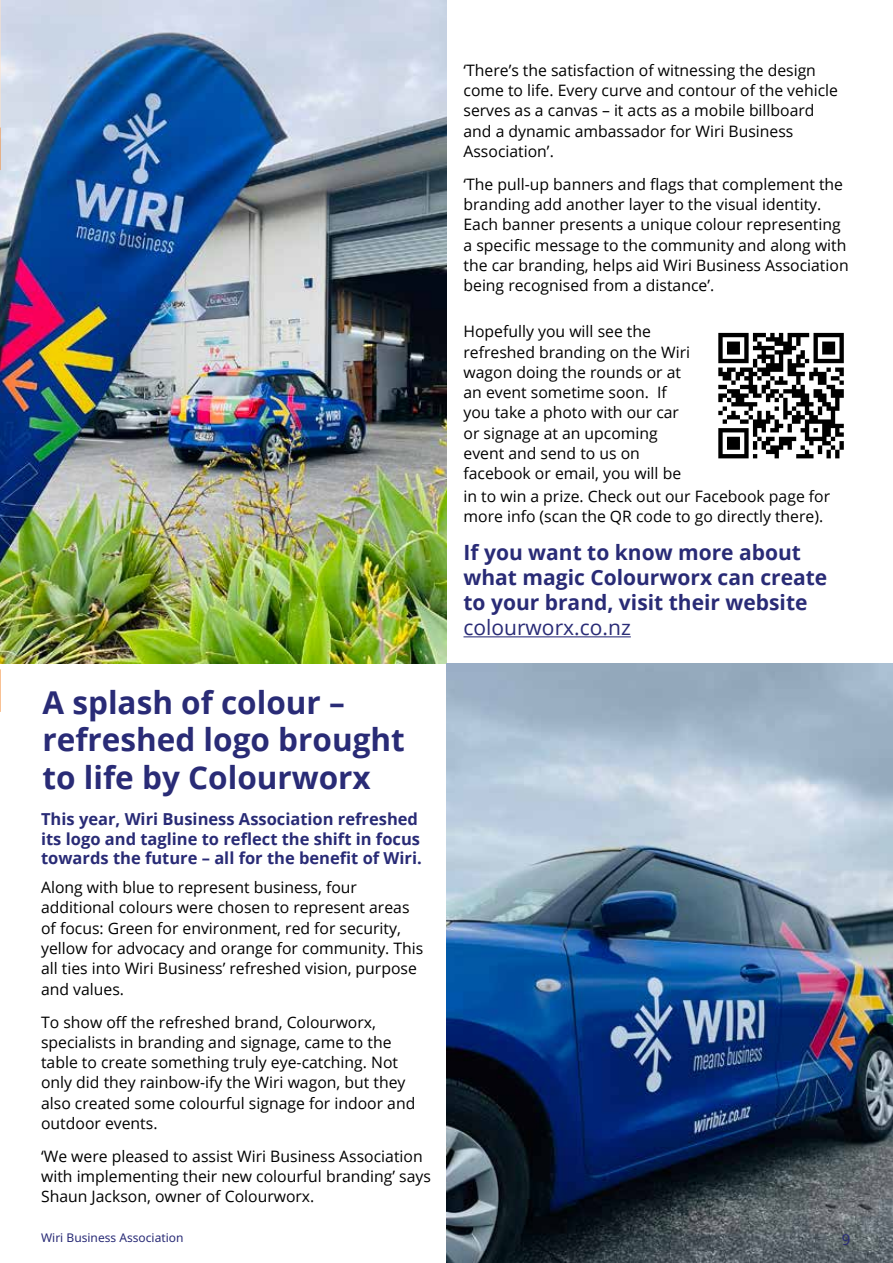
<style>
.page{position:relative;width:893px;height:1263px;background:#fff}
.page>*{position:absolute;margin:0;border:0;box-sizing:border-box;transform-origin:0 0}
.t1{font:700 31.5px/37.8px "Open Sans";color:#292b76}
.t2{font:700 21px/25.2px "Open Sans";color:#292b76}
.t3{font:21px "Open Sans";color:#292b76}
.t4{font:700 16.5px/19.8px "Open Sans";color:#292b76}
.t5{font:15.75px/20.2px "Open Sans";color:#000}
.t6{font:15px "Noto Sans";color:#292b76}
.t7{font:12px "Noto Sans";color:#292b76}
</style>
<div class="page">
<img style="left:0;top:0;width:446px;height:663px">
<img style="left:446px;top:663px;width:447px;height:600px">
<svg style="left:718px;top:333px;width:126px;height:125px"></svg>
<hr style="left:463px;top:636px;width:168px;height:1px;background:#292b76">
<h1 class="t1" style="left:43px;top:686px;width:364px">A splash of colour – refreshed logo brought to life by Colourworx</h1>
<p class="t4" style="left:41px;top:811px;width:382px">This year, Wiri Business Association refreshed its logo and tagline to reflect the shift in focus towards the future – all for the benefit of Wiri.</p>
<p class="t5" style="left:41px;top:879px;width:384px">Along with blue to represent business, four additional colours were chosen to represent areas of focus: Green for environment, red for security, yellow for advocacy and orange for community. This all ties into Wiri Business’ refreshed vision, purpose and values.</p>
<p class="t5" style="left:41px;top:1011px;width:376px">To show off the refreshed brand, Colourworx, specialists in branding and signage, came to the table to create something truly eye-catching. Not only did they rainbow-ify the Wiri wagon, but they also created some colourful signage for indoor and outdoor events.</p>
<p class="t5" style="left:41px;top:1147px;width:391px">‘We were pleased to assist Wiri Business Association with implementing their new colourful branding’ says<br>Shaun Jackson, owner of Colourworx.</p>
<p class="t5" style="left:463px;top:62px;width:376px">‘There’s the satisfaction of witnessing the design come to life. Every curve and contour of the vehicle serves as a canvas – it acts as a mobile billboard and a dynamic ambassador for Wiri Business Association’.</p>
<p class="t5" style="left:463px;top:174px;width:387px">‘The pull-up banners and flags that complement the branding add another layer to the visual identity.<br>Each banner presents a unique colour representing a specific message to the community and along with the car branding, helps aid Wiri Business Association being recognised from a distance’.</p>
<p class="t5" style="left:463px;top:323px;width:228px">Hopefully you will see the refreshed branding on the Wiri wagon doing the rounds or at an event sometime soon. If you take a photo with our car or signage at an upcoming event and send to us on facebook or email, you will be</p>
<p class="t5" style="left:463px;top:487px;width:368px">in to win a prize. Check out our Facebook page for more info (scan the QR code to go directly there).</p>
<h2 class="t2" style="left:463px;top:541px;width:365px">If you want to know more about what magic Colourworx can create to your brand, visit their website</h2>
<h2 class="t3" style="left:463px;top:619px;width:169px">colourworx.co.nz</h2>
<p class="t7" style="left:41px;top:1231px;width:144px">Wiri Business Association</p>
<p class="t6" style="left:842px;top:1231px;width:10px">9</p>
</div>
